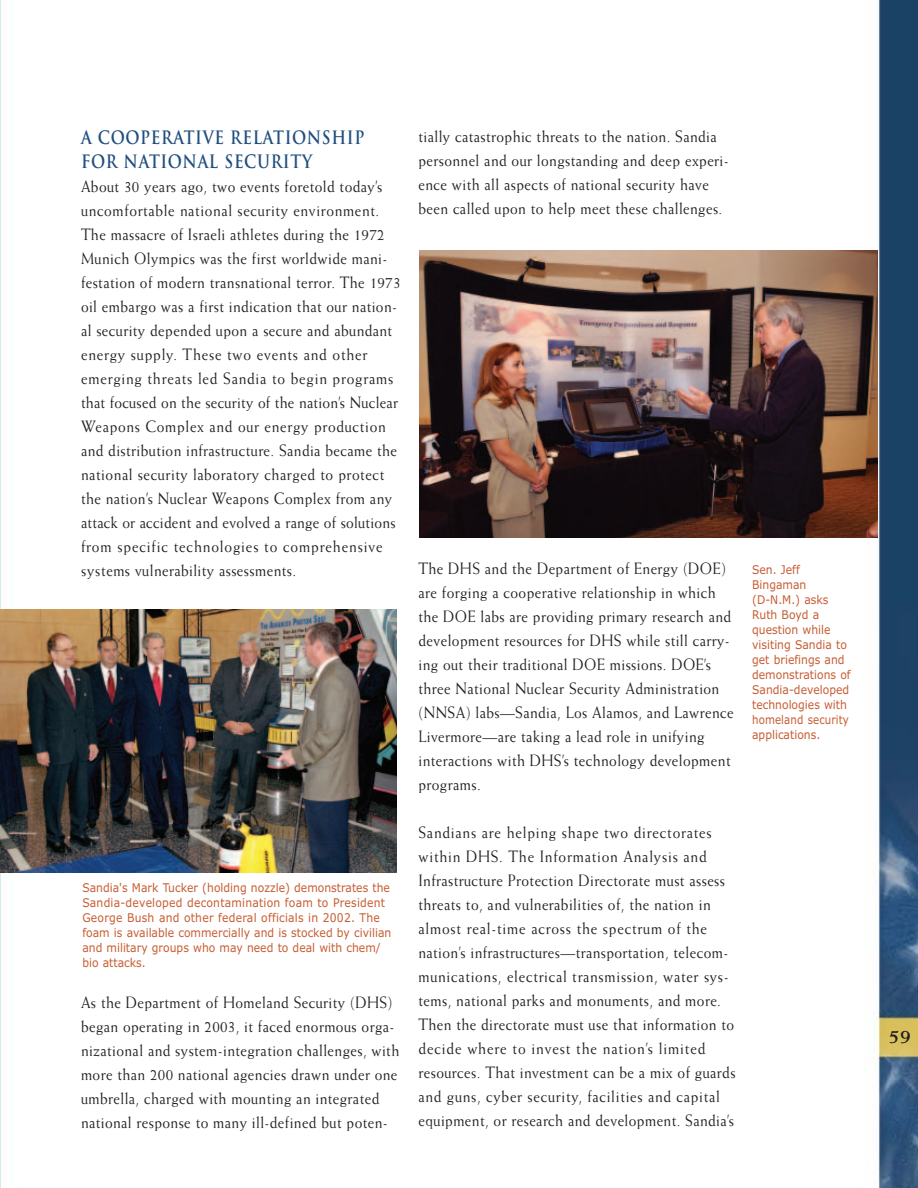
<style>
.page{position:relative;width:918px;height:1188px;background:#fff}
.page>*{position:absolute;margin:0;border:0;box-sizing:border-box;transform-origin:0 0}
.t1{font:700 21px "Weiss";color:#231f20}
.t2{font:700 18px/24px "Trajan";letter-spacing:.04em;color:#204e7f;scale:.85 1}
.t3{font:16.5px/24px "Weiss";letter-spacing:.025em;color:#231f20;scale:.9 1}
.t4{font:12px/15px "Verdana";color:#c75d33;scale:.9 1}
</style>
<div class="page">
<img style="left:0;top:0;width:918px;height:1188px">
<img style="left:0;top:610px;width:396px;height:263px">
<img style="left:420px;top:250px;width:458px;height:288px">
<p class="t2" style="left:81px;top:125px;width:335px">A COOPERATIVE RELATIONSHIP<br>FOR NATIONAL SECURITY</p>
<p class="t3" style="left:81px;top:175px;width:357px">About 30 years ago, two events foretold today’s uncomfortable national security environment.<br>The massacre of Israeli athletes during the 1972<br>Munich Olympics was the first worldwide mani&shy;festation of modern transnational terror. The 1973 oil embargo was a first indication that our nation&shy;al security depended upon a secure and abundant energy supply. These two events and other emerging threats led Sandia to begin programs that focused on the security of the nation’s Nuclear Weapons Complex and our energy production and distribution infrastructure. Sandia became the national security laboratory charged to protect the nation’s Nuclear Weapons Complex from any attack or accident and evolved a range of solutions from specific technologies to comprehensive systems vulnerability assessments.</p>
<p class="t4" style="left:82px;top:880px;width:345px">Sandia's Mark Tucker (holding nozzle) demonstrates the Sandia-developed decontamination foam to President George Bush and other federal officials in 2002. The foam is available commercially and is stocked by civilian and military groups who may need to deal with chem/ bio attacks.</p>
<p class="t3" style="left:81px;top:991px;width:355px">As the Department of Homeland Security (DHS) began operating in 2003, it faced enormous orga&shy;nizational and system-integration challenges, with more than 200 national agencies drawn under one umbrella, charged with mounting an integrated national response to many ill-defined but poten-</p>
<p class="t3" style="left:418px;top:126px;width:346px">tially catastrophic threats to the nation. Sandia personnel and our longstanding and deep experi&shy;ence with all aspects of national security have been called upon to help meet these challenges.</p>
<p class="t3" style="left:418px;top:558px;width:352px">The DHS and the Department of Energy (DOE) are forging a cooperative relationship in which the DOE labs are providing primary research and development resources for DHS while still carry&shy;ing out their traditional DOE missions. DOE’s three National Nuclear Security Administration (NNSA) labs—Sandia, Los Alamos, and Lawrence Livermore—are taking a lead role in unifying interactions with DHS’s technology development programs.</p>
<p class="t3" style="left:418px;top:822px;width:354px">Sandians are helping shape two directorates within DHS. The Information Analysis and Infrastructure Protection Directorate must assess threats to, and vulnerabilities of, the nation in almost real-time across the spectrum of the nation’s infrastructures—transportation, telecom&shy;munications, electrical transmission, water sys&shy;tems, national parks and monuments, and more.<br>Then the directorate must use that information to decide where to invest the nation’s limited resources. That investment can be a mix of guards and guns, cyber security, facilities and capital equipment, or research and development. Sandia’s</p>
<p class="t4" style="left:752px;top:563px;width:111px">Sen. Jeff<br>Bingaman (D-N.M.) asks<br>Ruth Boyd a question while visiting Sandia to get briefings and demonstrations of<br>Sandia-developed technologies with homeland security applications.</p>
<p class="t1" style="left:888px;top:1028px;width:25px">59</p>
</div>
